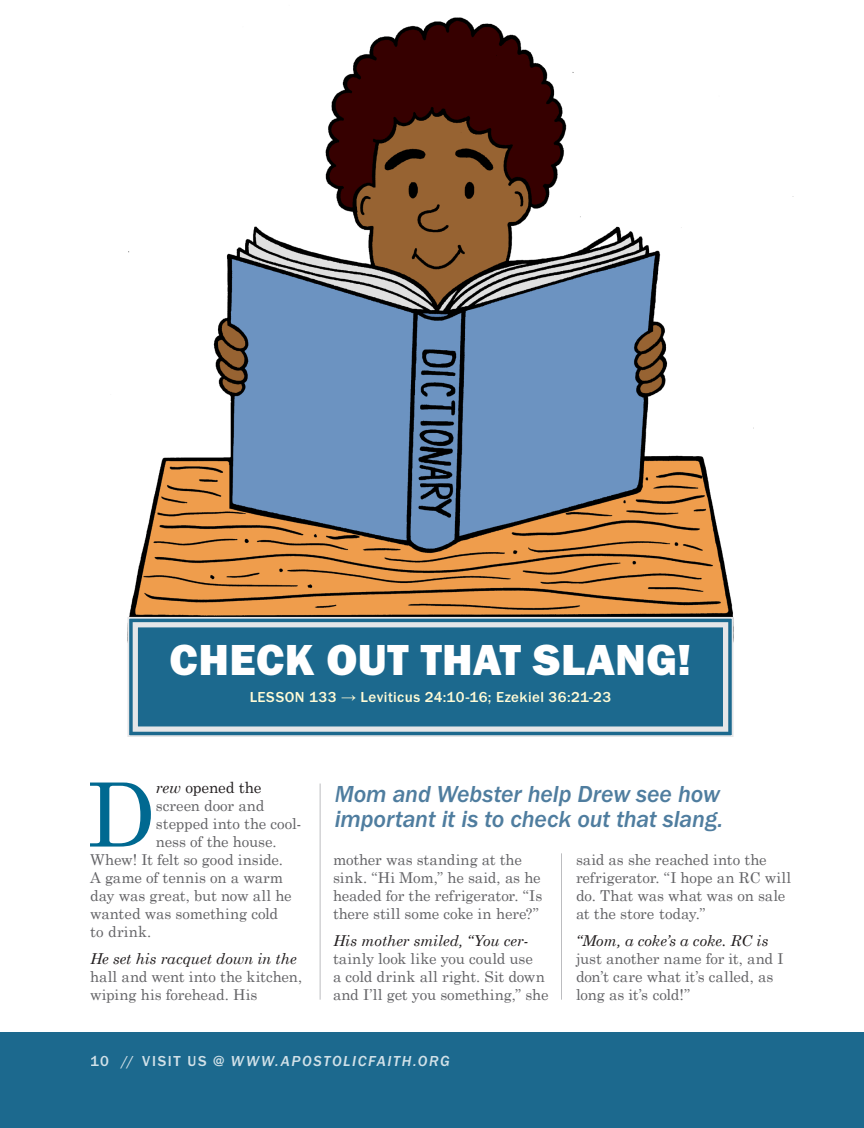
<style>
.page{position:relative;width:864px;height:1128px;background:#fff}
.page>*{position:absolute;margin:0;border:0;box-sizing:border-box;transform-origin:0 0}
.Article_-_Copy_Intro{font:88.65px "Century Schoolbook";color:#006991}
.Article_-_Title{font:45px "Franklin Gothic URW Hea";letter-spacing:.01em;color:#fff}
.Article_-_Subtitle{font:24px/25.5px "Franklin Gothic URW Med Ita";letter-spacing:-.005em;color:#4f7d9f}
.Article_-_Copy_Intro-2{font:15.3px "Century Schoolbook";letter-spacing:-.02em;color:#231f20}
.Article_-_Copy{font:15px/18px "Century Schoolbook";letter-spacing:-.005em;color:#636366}
.Article_-_Copy_Intro-3{font:15px "Century Schoolbook";letter-spacing:-.005em;color:#636366}
.Article_-_Lesson___V{font:500 15px "Franklin Gothic URW";letter-spacing:.03em;color:#fffbd6}
.t1{font:15px "Franklin Gothic URW Med Ita";letter-spacing:.11em;color:#fff}
.s1{font-family:"Times New Roman";font-weight:400}
.s2{font-style:italic}
.s3{font-style:italic;color:#231f20}
.s4{font-family:"Franklin Gothic URW";font-weight:500}
</style>
<div class="page">
<img style="left:128px;top:17px;width:666px;height:599px">
<div style="left:127px;top:616px;width:607px;height:121px;background:#1c698e"></div>
<div style="left:133px;top:622px;width:595px;height:109px;border:5px solid #e5e6e8"></div>
<hr style="left:320px;top:783px;width:1px;height:216px;background:#bcbdc0">
<hr style="left:561px;top:853px;width:1px;height:146px;background:#bcbdc0">
<div style="left:0;top:1031px;width:864px;height:96px;background:#1c698e"></div>
<p class="Article_-_Title" style="left:170px;top:631px;width:523px">CHECK OUT THAT SLANG!</p>
<p class="Article_-_Lesson___V" style="left:250px;top:688px;width:363px">LESSON 133 <span class="s1">→</span> Leviticus 24:10-16; Ezekiel 36:21-23</p>
<p class="Article_-_Copy_Intro" style="left:87px;top:740px;width:70px">D</p>
<p class="Article_-_Copy_Intro-2" style="left:156px;top:774px;width:107px"><span class="s2">rew</span> opened the</p>
<p class="Article_-_Copy_Intro-3" style="left:156px;top:792px;width:110px">screen door and</p>
<p class="Article_-_Copy_Intro-3" style="left:156px;top:810px;width:147px">stepped into the cool-</p>
<p class="Article_-_Copy_Intro-3" style="left:156px;top:828px;width:122px">ness of the house.</p>
<p class="Article_-_Copy_Intro-3" style="left:90px;top:846px;width:194px">Whew! It felt so good inside.</p>
<p class="Article_-_Copy_Intro-3" style="left:90px;top:864px;width:195px">A game of tennis on a warm</p>
<p class="Article_-_Copy_Intro-3" style="left:90px;top:882px;width:203px">day was great, but now all he</p>
<p class="Article_-_Copy_Intro-3" style="left:90px;top:900px;width:190px">wanted was something cold</p>
<p class="Article_-_Copy_Intro-3" style="left:90px;top:918px;width:63px">to drink.</p>
<p class="Article_-_Copy" style="left:90px;top:947px;width:214px"><span class="s3">He set his racquet down in the </span>hall and went into the kitchen, wiping his forehead. His</p>
<p class="Article_-_Subtitle" style="left:335px;top:780px;width:390px">Mom and Webster help Drew see how important it is to check out that slang.</p>
<p class="Article_-_Copy" style="left:333px;top:848px;width:211px">mother was standing at the sink. “Hi Mom,” he said, as he headed for the refrigerator. “Is there still some coke in here?”</p>
<p class="Article_-_Copy" style="left:333px;top:929px;width:217px"><span class="s3">His mother smiled, “You cer&shy;</span>tainly look like you could use<br>a cold drink all right. Sit down and I’ll get you something,” she</p>
<p class="Article_-_Copy" style="left:576px;top:848px;width:217px">said as she reached into the refrigerator. “I hope an RC will do. That was what was on sale at the store today.”</p>
<p class="Article_-_Copy" style="left:576px;top:929px;width:209px"><span class="s3">“Mom, a coke’s a coke. RC is </span>just another name for it, and I don’t care what it’s called, as long as it’s cold!”</p>
<p class="t1" style="left:90px;top:1051px;width:361px"><span class="s4">10 // VISIT US @</span> WWW.APOSTOLICFAITH.ORG</p>
</div>
